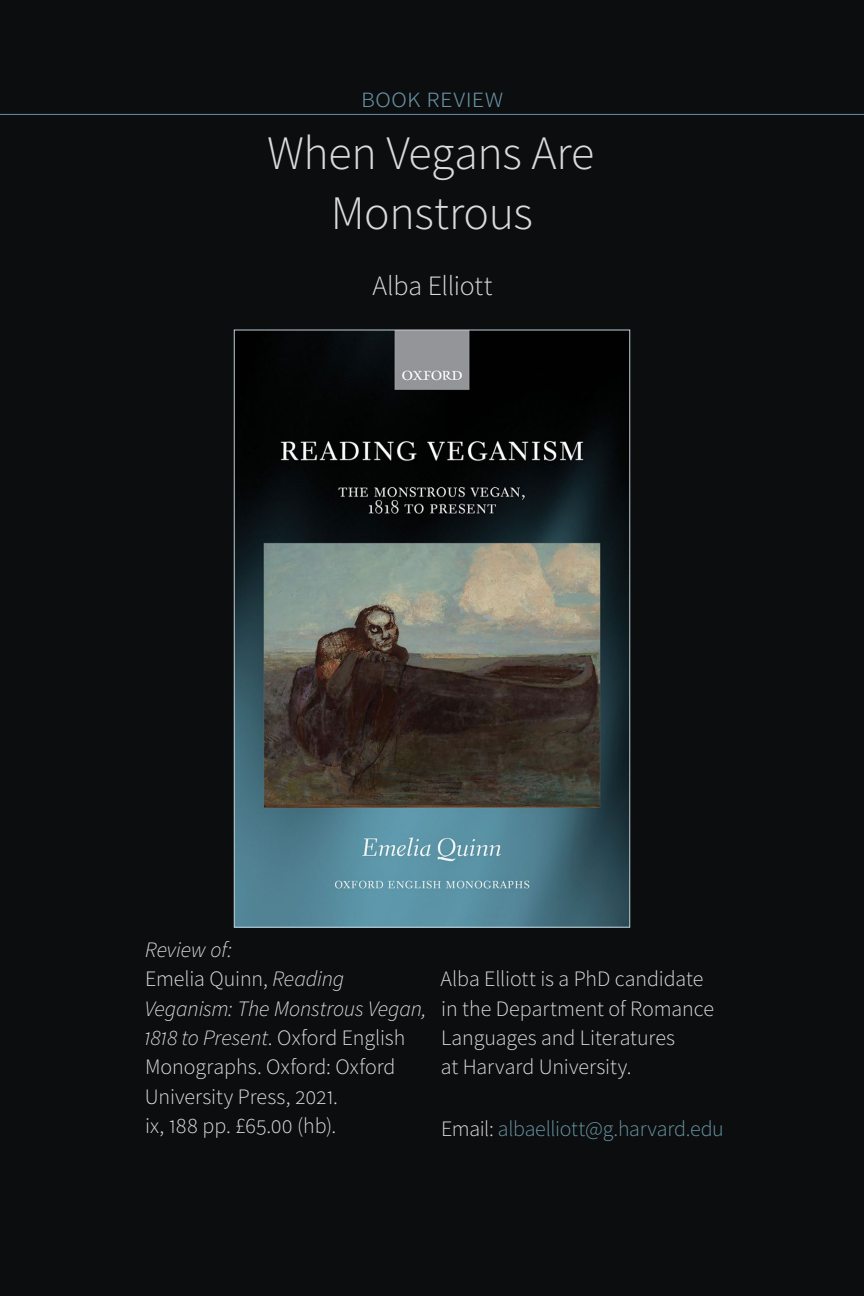
<style>
.page{position:relative;width:864px;height:1296px;background:#0b0d0e}
.page>*{position:absolute;margin:0;border:0;box-sizing:border-box;transform-origin:0 0}
.t1{font:48px/60px "Source Sans Variable";letter-spacing:-.01em;color:#dadbdc;text-align:center}
.t2{font:28px "Source Sans Variable";letter-spacing:-.015em;color:#dadbdc}
.t3{font:28px "Source Sans Variable";color:#6993a4}
.t4{font:22px/29.2px "Source Sans Variable";letter-spacing:-.005em;color:#dadbdc}
.t5{font:22px "Source Sans Variable";letter-spacing:-.015em;color:#6993a4}
.s1{font-style:italic}
.s2{color:#dadbdc}
</style>
<div class="page">
<img style="left:236px;top:332px;width:392px;height:593px">
<hr style="left:0;top:114px;width:864px;height:1px;background:#6993a4">
<p class="t3" style="left:361px;top:81px;width:144px">Book Review</p>
<h1 class="t1" style="left:267px;top:124px;width:329px">When Vegans Are<br>Monstrous</h1>
<p class="t2" style="left:373px;top:269px;width:122px">Alba Elliott</p>
<p class="t4" style="left:144px;top:935px;width:284px"><span class="s1">Review of:<br></span>Emelia Quinn, <span class="s1">Reading<br>Veganism: The Monstrous Vegan,<br>1818 to Present</span>. Oxford English<br>Monographs. Oxford: Oxford<br>University Press, 2021.<br>ix, 188 pp. £65.00 (hb).</p>
<p class="t4" style="left:441px;top:965px;width:275px">Alba Elliott is a PhD candidate in the Department of Romance<br>Languages and Literatures<br>at Harvard University.</p>
<p class="t5" style="left:441px;top:1116px;width:284px"><span class="s2">Email:</span> albaelliott@g.harvard.edu</p>
</div>
